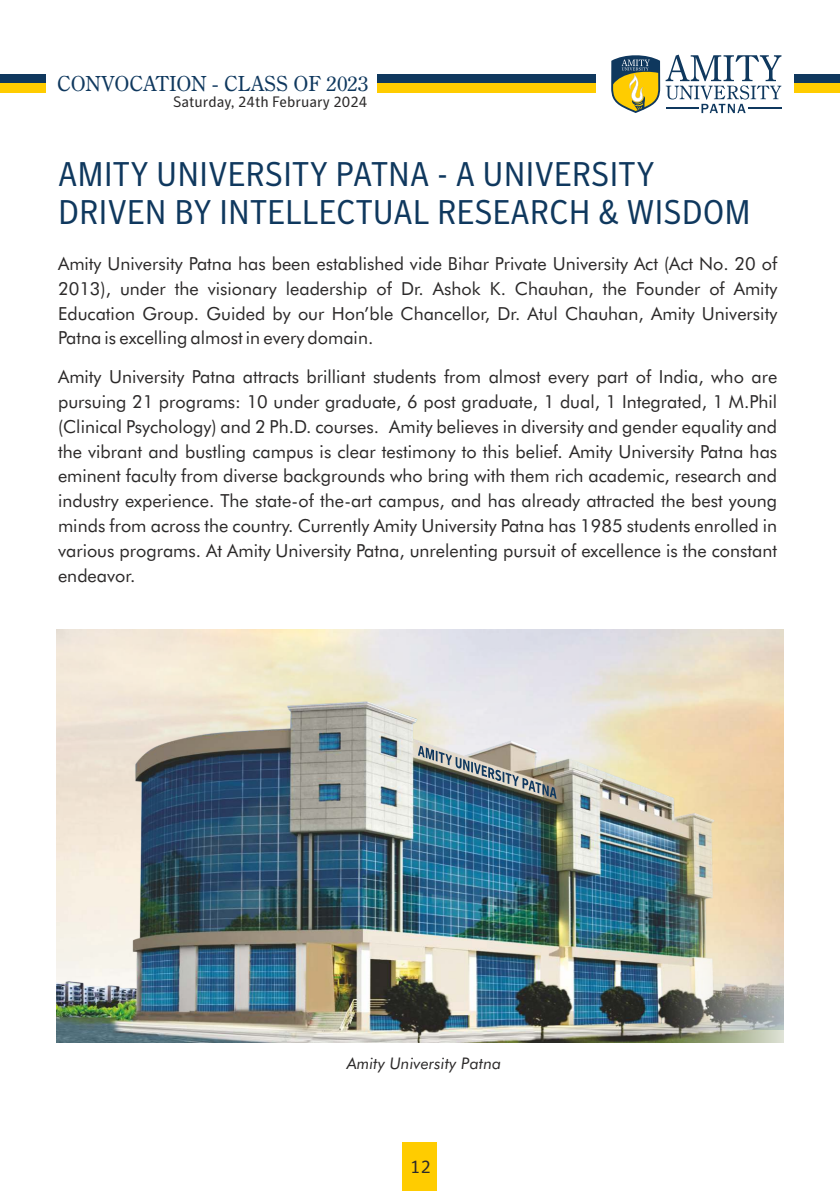
<style>
.page{position:relative;width:840px;height:1191px;background:#fff}
.page>*{position:absolute;margin:0;border:0;box-sizing:border-box;transform-origin:0 0}
.t1{font:34px/38.4px "Symantec Sans";color:#0f385e;scale:.96 1}
.t2{font:20.8px "Century Oldstyle BT";color:#0f385e}
.t3{font:18px/24.8px "Futura BT";color:#2b2929;text-align:justify}
.t4{font:18px "Symantec Sans";color:#2b2929}
.t5{font:italic 16px "Futura BT";color:#2b2929}
.t6{font:15px "Symantec Sans";color:#2b2929}
</style>
<div class="page">
<div style="left:403px;top:1142px;width:34px;height:48px;background:#fc0"></div>
<img style="left:57px;top:702px;width:725px;height:340px">
<img style="left:417px;top:745px;width:139px;height:54px">
<div style="left:0;top:75px;width:46px;height:9px;background:#0f385e"></div>
<div style="left:0;top:84px;width:46px;height:9px;background:#fc0"></div>
<div style="left:377px;top:75px;width:218px;height:9px;background:#0f385e"></div>
<div style="left:377px;top:84px;width:218px;height:9px;background:#fc0"></div>
<div style="left:793px;top:75px;width:46px;height:9px;background:#0f385e"></div>
<div style="left:793px;top:84px;width:46px;height:9px;background:#fc0"></div>
<svg style="left:611px;top:55px;width:48px;height:58px"></svg>
<svg style="left:665px;top:55px;width:116px;height:58px"></svg>
<hr style="left:747px;top:108px;width:34px;height:1px;background:#0f385e">
<hr style="left:665px;top:108px;width:33px;height:1px;background:#0f385e">
<p class="t2" style="left:57px;top:75px;width:313px">CONVOCATION - CLASS OF 2023</p>
<p class="t6" style="left:173px;top:96px;width:195px">Saturday, 24th February 2024</p>
<h1 class="t1" style="left:58px;top:157px;width:722px">AMITY UNIVERSITY PATNA - A UNIVERSITY<br>DRIVEN BY INTELLECTUAL RESEARCH &amp; WISDOM</h1>
<p class="t3" style="left:58px;top:253px;width:720px">Amity University Patna has been established vide Bihar Private University Act (Act No. 20 of 2013), under the visionary leadership of Dr. Ashok K. Chauhan, the Founder of Amity Education Group. Guided by our Hon’ble Chancellor, Dr. Atul Chauhan, Amity University Patna is excelling almost in every domain.</p>
<p class="t3" style="left:58px;top:366px;width:720px">Amity University Patna attracts brilliant students from almost every part of India, who are pursuing 21 programs: 10 under graduate, 6 post graduate, 1 dual, 1 Integrated, 1 M.Phil (Clinical Psychology) and 2 Ph.D. courses. Amity believes in diversity and gender equality and the vibrant and bustling campus is clear testimony to this belief. Amity University Patna has eminent faculty from diverse backgrounds who bring with them rich academic, research and industry experience. The state-of the-art campus, and has already attracted the best young minds from across the country. Currently Amity University Patna has 1985 students enrolled in various programs. At Amity University Patna, unrelenting pursuit of excellence is the constant endeavor.</p>
<p class="t5" style="left:346px;top:1056px;width:156px">Amity University Patna</p>
<p class="t4" style="left:410px;top:1160px;width:22px">12</p>
</div>
